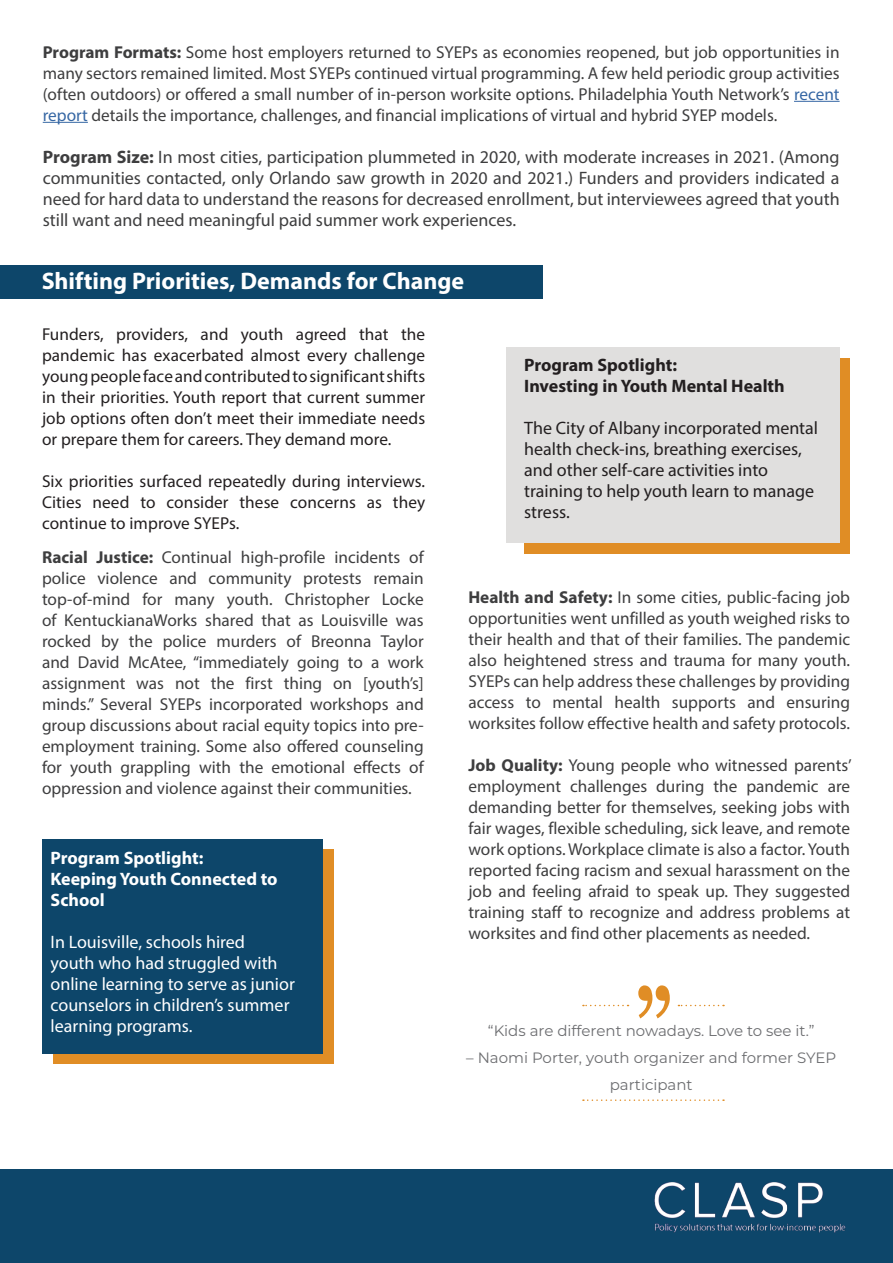
<style>
.page{position:relative;width:893px;height:1263px;background:#fff}
.page>*{position:absolute;margin:0;border:0;box-sizing:border-box;transform-origin:0 0}
.M_M_S_18_L_24_L{font:700 24px "Myriad Pro";color:#fff}
._05_body_text{font:18px/21px "Myriad Pro";color:#3e3e3f;text-align:justify}
._05_body_text-2{font:18px/21px "Myriad Pro";color:#231f20}
._05_body_text-3{font:18px/21px "Myriad Pro";color:#fff}
._05_body_text-4{font:700 18px/21px "Myriad Pro";color:#fff}
._05_body_text-5{font:700 18px "Myriad Pro";color:#231f20}
._05_body_text-6{font:17.25px/21px "Myriad Pro";color:#3e3e3f;text-align:justify}
._05_body_text-7{font:17.25px/21px "Myriad Pro";letter-spacing:.005em;color:#231f20;text-align:justify}
._07_Quotes{font:15px/27px "Montserrat";color:#6c6d70;text-align:center}
.s1{font-weight:700}
.s2{color:#3667a4}
</style>
<div class="page">
<hr style="left:794px;top:101px;width:46px;height:1px;background:#3667a4">
<hr style="left:43px;top:122px;width:45px;height:1px;background:#3667a4">
<div style="left:0;top:1170px;width:893px;height:93px;background:#0d466a"></div>
<img style="left:654px;top:1182px;width:192px;height:51px">
<div style="left:0;top:265px;width:542px;height:34px;background:#0d466a"></div>
<div style="left:524px;top:358px;width:326px;height:196px;background:#e08d25"></div>
<div style="left:506px;top:347px;width:333px;height:196px;background:#e0dfde"></div>
<svg style="left:638px;top:985px;width:32px;height:33px"></svg>
<svg style="left:583px;top:1005px;width:45px;height:1px"></svg>
<svg style="left:678px;top:1005px;width:46px;height:1px"></svg>
<svg style="left:583px;top:1099px;width:141px;height:2px"></svg>
<div style="left:53px;top:849px;width:280px;height:215px;background:#e08d25"></div>
<div style="left:42px;top:839px;width:281px;height:215px;background:#0d466a"></div>
<p class="_05_body_text-6" style="left:43px;top:41px;width:798px"><span class="s1">Program Formats:</span> Some host employers returned to SYEPs as economies reopened, but job opportunities in many sectors remained limited. Most SYEPs continued virtual programming. A few held periodic group activities (often outdoors) or offered a small number of in-person worksite options. Philadelphia Youth Network’s <span class="s2">recent report</span> details the importance, challenges, and financial implications of virtual and hybrid SYEP models.</p>
<p class="_05_body_text" style="left:43px;top:146px;width:798px"><span class="s1">Program Size:</span> In most cities, participation plummeted in 2020, with moderate increases in 2021. (Among communities contacted, only Orlando saw growth in 2020 and 2021.) Funders and providers indicated a need for hard data to understand the reasons for decreased enrollment, but interviewees agreed that youth still want and need meaningful paid summer work experiences.</p>
<p class="M_M_S_18_L_24_L" style="left:42px;top:265px;width:424px">Shifting Priorities, Demands for Change</p>
<p class="_05_body_text-7" style="left:42px;top:323px;width:385px">Funders, providers, and youth agreed that the pandemic has exacerbated almost every challenge young people face and contributed to significant shifts in their priorities. Youth report that current summer job options often don’t meet their immediate needs or prepare them for careers. They demand more.</p>
<p class="_05_body_text-7" style="left:42px;top:470px;width:385px">Six priorities surfaced repeatedly during interviews.<br>Cities need to consider these concerns as they continue to improve SYEPs.</p>
<p class="_05_body_text-6" style="left:42px;top:547px;width:383px"><span class="s1">Racial Justice:</span> Continual high-profile incidents of police violence and community protests remain top-of-mind for many youth. Christopher Locke of KentuckianaWorks shared that as Louisville was rocked by the police murders of Breonna Taylor and David McAtee, “immediately going to a work assignment was not the first thing on [youth’s] minds.” Several SYEPs incorporated workshops and group discussions about racial equity topics into pre&shy;employment training. Some also offered counseling for youth grappling with the emotional effects of oppression and violence against their communities.</p>
<p class="_05_body_text-5" style="left:524px;top:354px;width:154px">Program Spotlight:</p>
<p class="_05_body_text-5" style="left:524px;top:375px;width:262px">Investing in Youth Mental Health</p>
<p class="_05_body_text-2" style="left:524px;top:418px;width:295px">The City of Albany incorporated mental health check-ins, breathing exercises, and other self-care activities into training to help youth learn to manage stress.</p>
<p class="_05_body_text-6" style="left:468px;top:587px;width:383px"><span class="s1">Health and Safety:</span> In some cities, public-facing job opportunities went unfilled as youth weighed risks to their health and that of their families. The pandemic also heightened stress and trauma for many youth.<br>SYEPs can help address these challenges by providing access to mental health supports and ensuring worksites follow effective health and safety protocols.</p>
<p class="_05_body_text-6" style="left:468px;top:755px;width:385px"><span class="s1">Job Quality:</span> Young people who witnessed parents’ employment challenges during the pandemic are demanding better for themselves, seeking jobs with fair wages, flexible scheduling, sick leave, and remote work options. Workplace climate is also a factor. Youth reported facing racism and sexual harassment on the job and feeling afraid to speak up. They suggested training staff to recognize and address problems at worksites and find other placements as needed.</p>
<p class="_05_body_text-4" style="left:51px;top:847px;width:154px">Program Spotlight:</p>
<p class="_05_body_text-4" style="left:51px;top:868px;width:229px">Keeping Youth Connected to<br>School</p>
<p class="_05_body_text-3" style="left:51px;top:931px;width:246px">In Louisville, schools hired<br>youth who had struggled with online learning to serve as junior counselors in children’s summer learning programs.</p>
<p class="_07_Quotes" style="left:488px;top:1017px;width:328px">“Kids are different nowadays. Love to see it.”</p>
<p class="_07_Quotes" style="left:466px;top:1044px;width:371px">– Naomi Porter, youth organizer and former SYEP participant</p>
</div>
